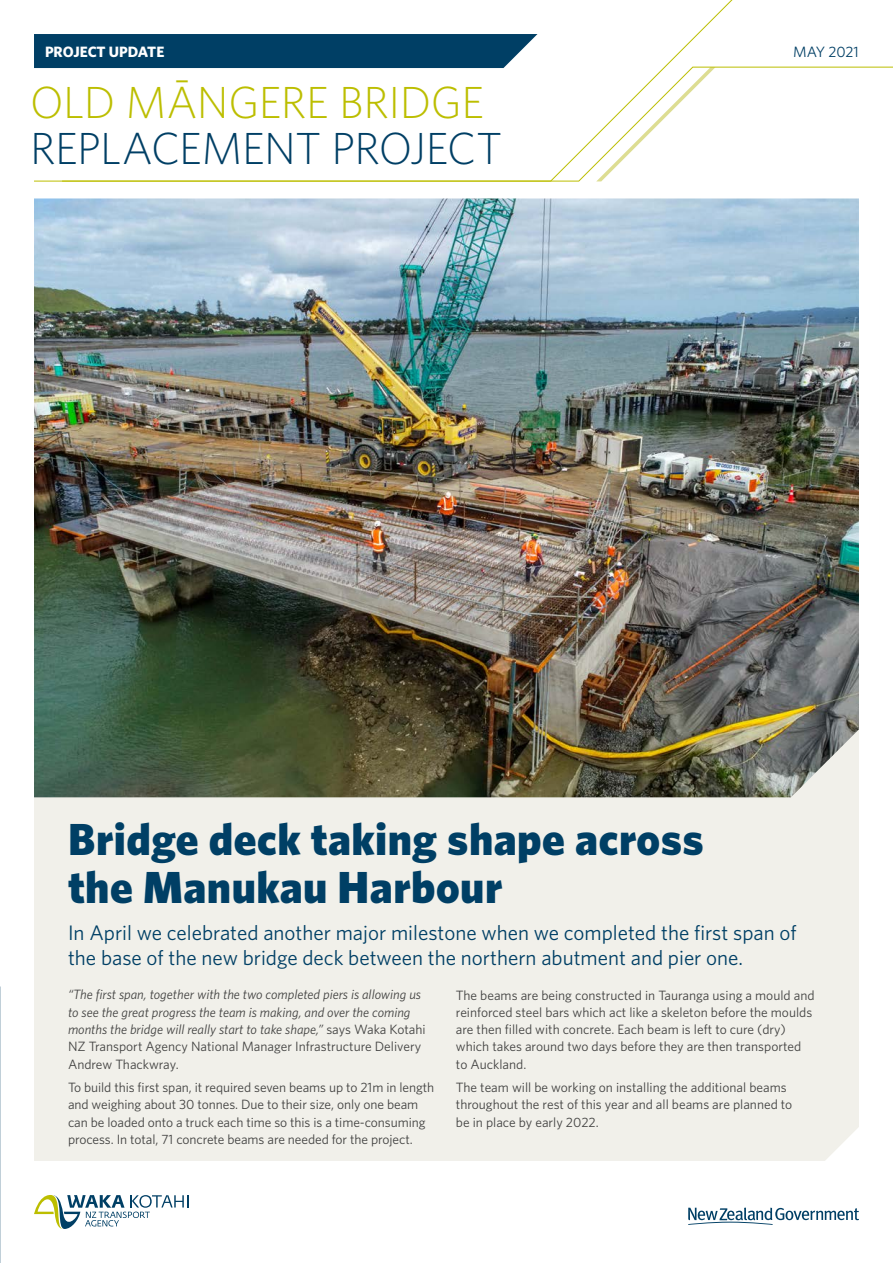
<style>
.page{position:relative;width:893px;height:1263px;background:#fff}
.page>*{position:absolute;margin:0;border:0;box-sizing:border-box;transform-origin:0 0}
.t1{font:900 45px/48px "Whitney";letter-spacing:.01em;color:#003f65}
.t2{font:300 45px "Whitney";letter-spacing:-.015em;color:#003f65}
.t3{font:300 45px "Whitney";letter-spacing:-.01em;color:#bcbe00}
.t4{font:21px/25.2px "Whitney";color:#003f65}
.t5{font:700 15px "Whitney";letter-spacing:-.01em;color:#fff}
.t6{font:15px "Whitney";color:#003f65}
.t7{font:13.5px/17.2px "Whitney";color:#424241}
.t8{font:italic 13.5px/17.2px "Whitney";color:#424241}
.s1{font-style:normal}
</style>
<div class="page">
<div style="left:34px;top:797px;width:825px;height:364px;background:#f1f0ea"></div>
<svg style="left:34px;top:0;width:699px;height:182px"></svg>
<svg style="left:61px;top:66px;width:832px;height:116px"></svg>
<img style="left:34px;top:198px;width:825px;height:599px">
<svg style="left:34px;top:1195px;width:155px;height:34px"></svg>
<svg style="left:688px;top:1207px;width:171px;height:18px"></svg>
<p class="t5" style="left:45px;top:42px;width:121px">PROJECT UPDATE</p>
<p class="t6" style="left:793px;top:42px;width:67px">MAY 2021</p>
<h1 class="t3" style="left:30px;top:72px;width:456px">OLD MĀNGERE BRIDGE</h1>
<h1 class="t2" style="left:30px;top:119px;width:473px">REPLACEMENT PROJECT</h1>
<h1 class="t1" style="left:68px;top:814px;width:637px">Bridge deck taking shape across the Manukau Harbour</h1>
<h2 class="t4" style="left:68px;top:919px;width:730px">In April we celebrated another major milestone when we completed the first span of the base of the new bridge deck between the northern abutment and pier one.</h2>
<p class="t8" style="left:68px;top:986px;width:359px">“The first span, together with the two completed piers is allowing us to see the great progress the team is making, and over the coming months the bridge will really start to take shape,” <span class="s1">says Waka Kotahi NZ Transport Agency National Manager Infrastructure Delivery Andrew Thackwray.</span></p>
<p class="t7" style="left:68px;top:1078px;width:368px">To build this first span, it required seven beams up to 21m in length and weighing about 30 tonnes. Due to their size, only one beam can be loaded onto a truck each time so this is a time-consuming process. In total, 71 concrete beams are needed for the project.</p>
<p class="t7" style="left:456px;top:986px;width:360px">The beams are being constructed in Tauranga using a mould and reinforced steel bars which act like a skeleton before the moulds are then filled with concrete. Each beam is left to cure (dry) which takes around two days before they are then transported to Auckland.</p>
<p class="t7" style="left:456px;top:1078px;width:338px">The team will be working on installing the additional beams throughout the rest of this year and all beams are planned to be in place by early 2022.</p>
</div>
